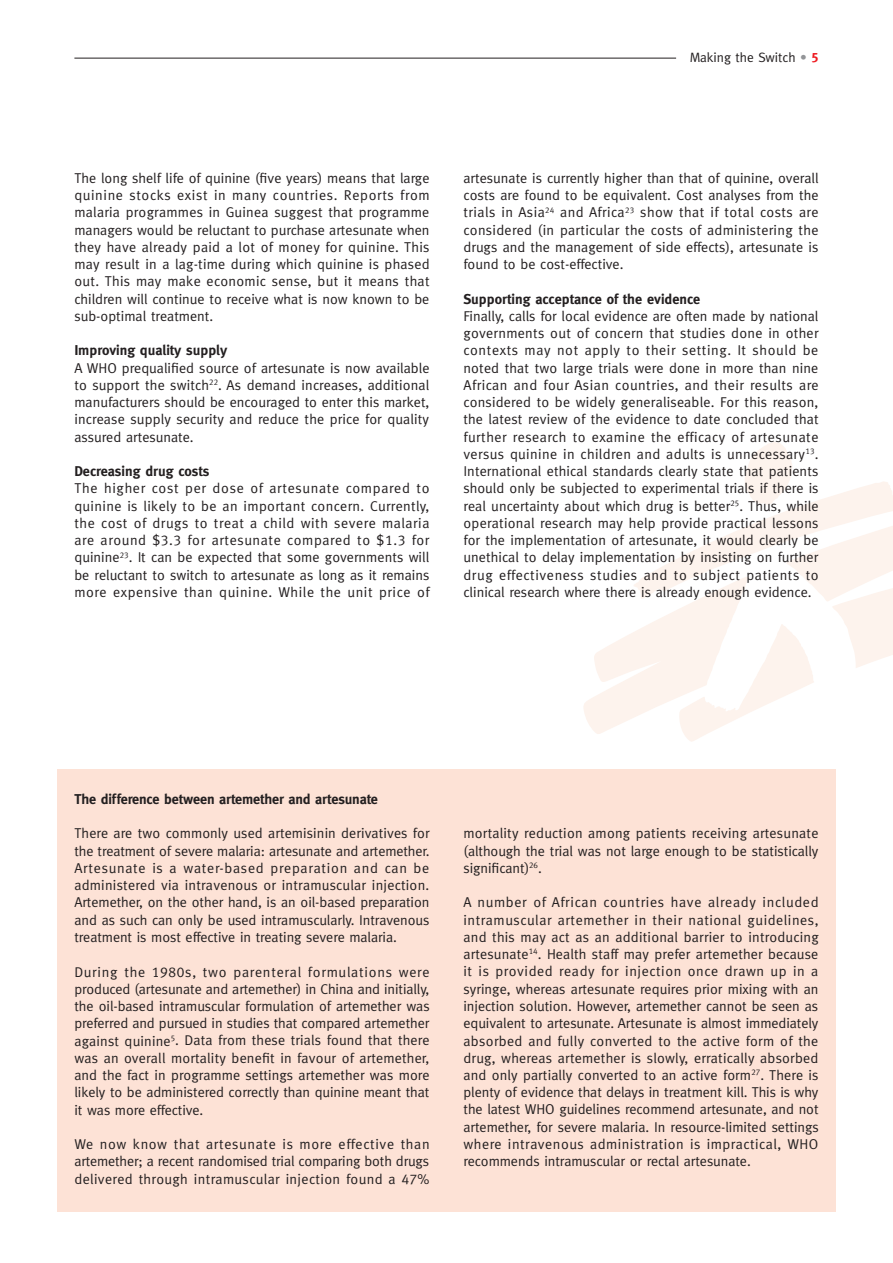
<style>
.page{position:relative;width:893px;height:1263px;background:#fff}
.page>*{position:absolute;margin:0;border:0;box-sizing:border-box;transform-origin:0 0}
.t1{font:14.25px/17.2px "Meta";color:#231f20;text-align:justify}
.t2{font:700 14.25px "Meta";color:#231f20}
.t3{font:13.5px "Meta";color:#231f20}
.s1{color:#939598}
.s2{font-family:"Meta Bold Caps";color:#ee1d23}
.s3{font-family:"Meta Caps"}
</style>
<div class="page">
<svg style="left:583px;top:442px;width:310px;height:300px"></svg>
<hr style="left:74px;top:58px;width:602px;height:1px;background:#231f20">
<div style="left:57px;top:769px;width:779px;height:443px;background:#fde2d6"></div>
<p class="t3" style="left:690px;top:49px;width:130px">Making the Switch <span class="s1">•</span> <span class="s2">5</span></p>
<p class="t1" style="left:74px;top:169px;width:357px">The long shelf life of quinine (five years) means that large quinine stocks exist in many countries. Reports from malaria programmes in Guinea suggest that programme managers would be reluctant to purchase artesunate when they have already paid a lot of money for quinine. This may result in a lag-time during which quinine is phased out. This may make economic sense, but it means that children will continue to receive what is now known to be sub-optimal treatment.</p>
<p class="t2" style="left:74px;top:342px;width:154px">Improving quality supply</p>
<p class="t1" style="left:74px;top:359px;width:357px">A WHO prequalified source of artesunate is now available to support the switch<sup>22</sup>. As demand increases, additional manufacturers should be encouraged to enter this market, increase supply security and reduce the price for quality assured artesunate.</p>
<p class="t2" style="left:74px;top:463px;width:137px">Decreasing drug costs</p>
<p class="t1" style="left:74px;top:480px;width:357px">The higher cost per dose of artesunate compared to quinine is likely to be an important concern. Currently, the cost of drugs to treat a child with severe malaria are around $<span class="s3">3</span>.<span class="s3">3</span> for artesunate compared to $<span class="s3">1</span>.<span class="s3">3</span> for quinine<sup>23</sup>. It can be expected that some governments will be reluctant to switch to artesunate as long as it remains more expensive than quinine. While the unit price of</p>
<p class="t1" style="left:463px;top:169px;width:357px">artesunate is currently higher than that of quinine, overall costs are found to be equivalent. Cost analyses from the trials in Asia<sup>24</sup> and Africa<sup>23</sup> show that if total costs are considered (in particular the costs of administering the drugs and the management of side effects), artesunate is found to be cost-effective.</p>
<p class="t2" style="left:463px;top:290px;width:238px">Supporting acceptance of the evidence</p>
<p class="t1" style="left:463px;top:307px;width:357px">Finally, calls for local evidence are often made by national governments out of concern that studies done in other contexts may not apply to their setting. It should be noted that two large trials were done in more than nine African and four Asian countries, and their results are considered to be widely generaliseable. For this reason, the latest review of the evidence to date concluded that further research to examine the efficacy of artesunate versus quinine in children and adults is unnecessary<sup>13</sup>.<br>International ethical standards clearly state that patients should only be subjected to experimental trials if there is real uncertainty about which drug is better<sup>25</sup>. Thus, while operational research may help provide practical lessons for the implementation of artesunate, it would clearly be unethical to delay implementation by insisting on further drug effectiveness studies and to subject patients to clinical research where there is already enough evidence.</p>
<p class="t2" style="left:74px;top:791px;width:305px">The difference between artemether and artesunate</p>
<p class="t1" style="left:74px;top:825px;width:357px">There are two commonly used artemisinin derivatives for the treatment of severe malaria: artesunate and artemether.<br>Artesunate is a water-based preparation and can be administered via intravenous or intramuscular injection.<br>Artemether, on the other hand, is an oil-based preparation and as such can only be used intramuscularly. Intravenous treatment is most effective in treating severe malaria.</p>
<p class="t1" style="left:74px;top:963px;width:357px">During the <span class="s3">1980</span>s, two parenteral formulations were produced (artesunate and artemether) in China and initially, the oil-based intramuscular formulation of artemether was preferred and pursued in studies that compared artemether against quinine<sup>5</sup>. Data from these trials found that there was an overall mortality benefit in favour of artemether, and the fact in programme settings artemether was more likely to be administered correctly than quinine meant that it was more effective.</p>
<p class="t1" style="left:74px;top:1135px;width:357px">We now know that artesunate is more effective than artemether; a recent randomised trial comparing both drugs delivered through intramuscular injection found a <span class="s3">47</span>%</p>
<p class="t1" style="left:463px;top:825px;width:356px">mortality reduction among patients receiving artesunate (although the trial was not large enough to be statistically significant)<sup>26</sup>.</p>
<p class="t1" style="left:463px;top:894px;width:357px">A number of African countries have already included intramuscular artemether in their national guidelines, and this may act as an additional barrier to introducing artesunate<sup>14</sup>. Health staff may prefer artemether because it is provided ready for injection once drawn up in a syringe, whereas artesunate requires prior mixing with an injection solution. However, artemether cannot be seen as equivalent to artesunate. Artesunate is almost immediately absorbed and fully converted to the active form of the drug, whereas artemether is slowly, erratically absorbed and only partially converted to an active form<sup>27</sup>. There is plenty of evidence that delays in treatment kill. This is why the latest WHO guidelines recommend artesunate, and not artemether, for severe malaria. In resource-limited settings where intravenous administration is impractical, WHO recommends intramuscular or rectal artesunate.</p>
</div>
